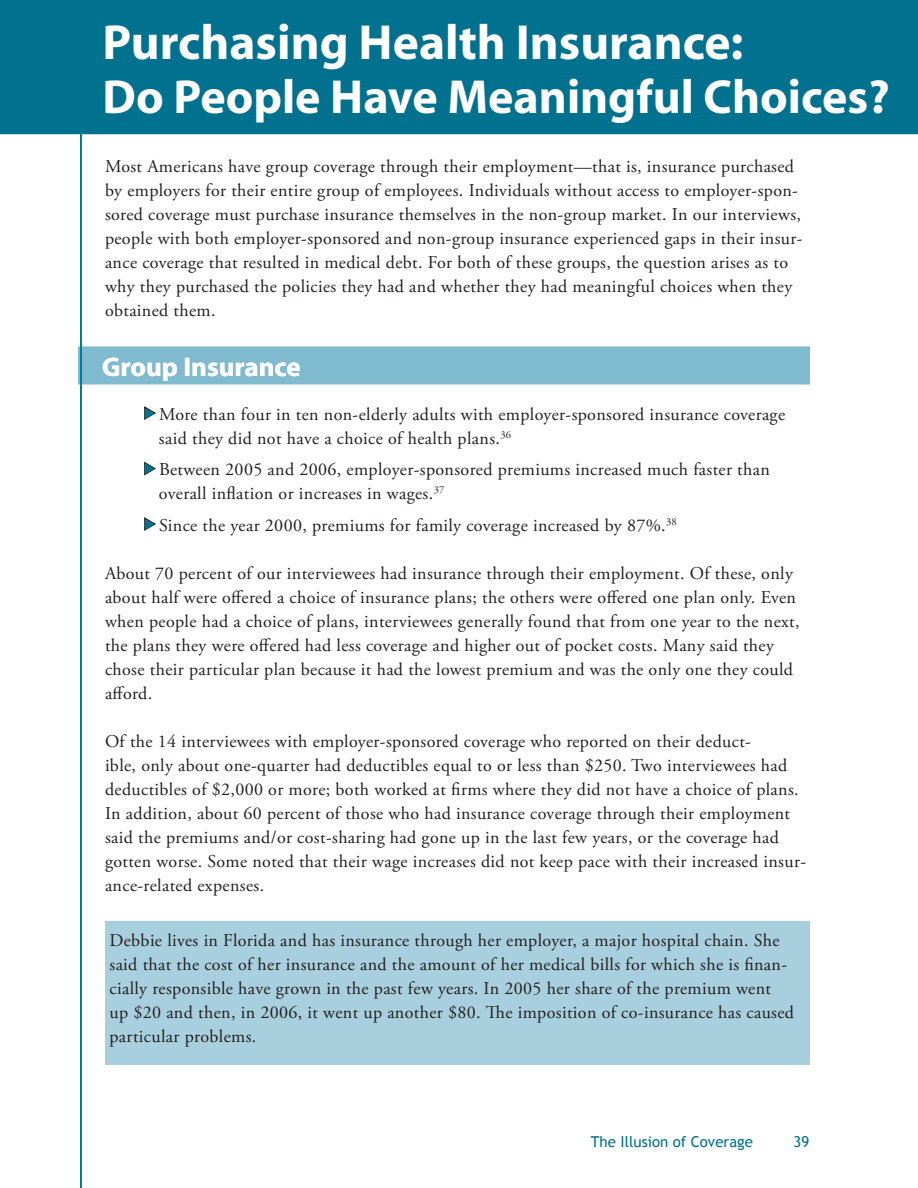
<style>
.page{position:relative;width:918px;height:1188px;background:#fff}
.page>*{position:absolute;margin:0;border:0;box-sizing:border-box;transform-origin:0 0}
.t1{font:700 49.5px "Myriad";color:#fff}
.t2{font:700 48px "Myriad";color:#fff}
.t3{font:700 27px "Myriad";color:#fff}
.t4{font:18px/24px "Adobe Garamond Pro";letter-spacing:.02em;color:#231f20}
.t5{font:15px "Trebuchet MS";color:#00718e}
</style>
<div class="page">
<hr style="left:0;top:131px;width:918px;height:3px;background:#00718e">
<hr style="left:80px;top:0;width:2px;height:1188px;background:#007b98">
<div style="left:0;top:0;width:918px;height:132px;background:#00718e"></div>
<div style="left:78px;top:347px;width:732px;height:37px;background:#7fbace"></div>
<hr style="left:80px;top:347px;width:2px;height:37px;background:#007e9b">
<div style="left:103px;top:357px;width:197px;height:24px;background:#7fbace"></div>
<div style="left:105px;top:921px;width:705px;height:144px;background:#a8cfdd"></div>
<svg style="left:144px;top:406px;width:12px;height:14px"></svg>
<svg style="left:144px;top:461px;width:12px;height:15px"></svg>
<svg style="left:144px;top:517px;width:12px;height:14px"></svg>
<h1 class="t1" style="left:103px;top:17px;width:642px">Purchasing Health Insurance:</h1>
<h2 class="t2" style="left:103px;top:72px;width:789px">Do People Have Meaningful Choices?</h2>
<p class="t4" style="left:105px;top:155px;width:699px">Most Americans have group coverage through their employment—that is, insurance purchased by employers for their entire group of employees. Individuals without access to employer-spon&shy;sored coverage must purchase insurance themselves in the non-group market. In our interviews, people with both employer-sponsored and non-group insurance experienced gaps in their insur&shy;ance coverage that resulted in medical debt. For both of these groups, the question arises as to why they purchased the policies they had and whether they had meaningful choices when they obtained them.</p>
<h3 class="t3" style="left:102px;top:353px;width:200px">Group Insurance</h3>
<p class="t4" style="left:159px;top:402px;width:628px">More than four in ten non-elderly adults with employer-sponsored insurance coverage said they did not have a choice of health plans.<sup>36</sup></p>
<p class="t4" style="left:159px;top:458px;width:612px">Between 2005 and 2006, employer-sponsored premiums increased much faster than overall inflation or increases in wages.<sup>37</sup></p>
<p class="t4" style="left:159px;top:513px;width:519px">Since the year 2000, premiums for family coverage increased by 87%.<sup>38</sup></p>
<p class="t4" style="left:105px;top:561px;width:696px">About 70 percent of our interviewees had insurance through their employment. Of these, only about half were offered a choice of insurance plans; the others were offered one plan only. Even when people had a choice of plans, interviewees generally found that from one year to the next, the plans they were offered had less coverage and higher out of pocket costs. Many said they chose their particular plan because it had the lowest premium and was the only one they could afford.</p>
<p class="t4" style="left:105px;top:729px;width:703px">Of the 14 interviewees with employer-sponsored coverage who reported on their deduct-<br>ible, only about one-quarter had deductibles equal to or less than $250. Two interviewees had deductibles of $2,000 or more; both worked at firms where they did not have a choice of plans.<br>In addition, about 60 percent of those who had insurance coverage through their employment said the premiums and/or cost-sharing had gone up in the last few years, or the coverage had gotten worse. Some noted that their wage increases did not keep pace with their increased insur&shy;ance-related expenses.</p>
<p class="t4" style="left:110px;top:929px;width:686px">Debbie lives in Florida and has insurance through her employer, a major hospital chain. She said that the cost of her insurance and the amount of her medical bills for which she is finan&shy;cially responsible have grown in the past few years. In 2005 her share of the premium went up $20 and then, in 2006, it went up another $80. The imposition of co-insurance has caused particular problems.</p>
<p class="t5" style="left:591px;top:1133px;width:163px">The Illusion of Coverage</p>
<p class="t5" style="left:794px;top:1133px;width:17px">39</p>
</div>
